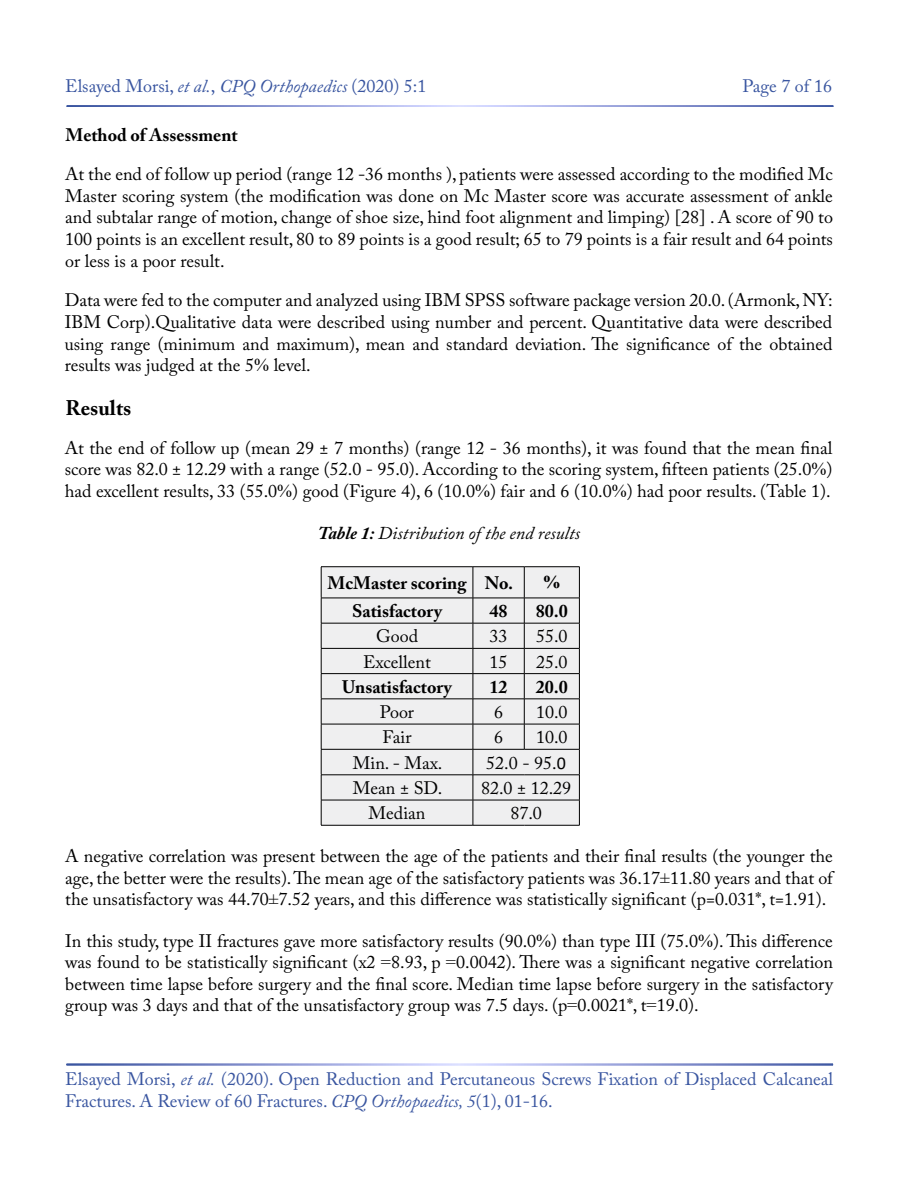
<style>
.page{position:relative;width:900px;height:1200px;background:#fff}
.page>*{position:absolute;margin:0;border:0;box-sizing:border-box;transform-origin:0 0}
.t1{font:700 21px "Adobe Caslon Pro";color:#000}
.t2{font:18px/21.6px "Adobe Caslon Pro";color:#000;text-align:justify}
.t3{font:18px/21.6px "Adobe Caslon Pro";color:#3955a0}
.t4{font:700 18px "Adobe Caslon Pro";color:#000}
.t5{font:italic 18px "Adobe Caslon Pro";color:#000}
.t6{font:700 18px "Times New Roman";color:#000}
.s1{font-style:italic}
.s2{font-family:"Times New Roman"}
.s3{font-weight:700}
.s4{font-family:"Calibri"}
</style>
<div class="page">
<svg style="left:322px;top:567px;width:257px;height:258px;fill:#efeff0"></svg>
<hr style="left:321px;top:566px;width:152px;height:1px;background:#000">
<hr style="left:321px;top:567px;width:1px;height:31px;background:#000">
<hr style="left:473px;top:566px;width:51px;height:1px;background:#000">
<hr style="left:473px;top:567px;width:1px;height:31px;background:#000">
<hr style="left:524px;top:566px;width:56px;height:1px;background:#000">
<hr style="left:524px;top:567px;width:1px;height:31px;background:#000">
<hr style="left:579px;top:567px;width:1px;height:31px;background:#000">
<hr style="left:321px;top:598px;width:152px;height:1px;background:#000">
<hr style="left:473px;top:598px;width:51px;height:1px;background:#000">
<hr style="left:524px;top:598px;width:56px;height:1px;background:#000">
<hr style="left:321px;top:623px;width:152px;height:1px;background:#000">
<hr style="left:473px;top:623px;width:51px;height:1px;background:#000">
<hr style="left:524px;top:623px;width:56px;height:1px;background:#000">
<hr style="left:321px;top:648px;width:152px;height:1px;background:#000">
<hr style="left:473px;top:648px;width:51px;height:1px;background:#000">
<hr style="left:524px;top:648px;width:56px;height:1px;background:#000">
<hr style="left:321px;top:673px;width:152px;height:1px;background:#000">
<hr style="left:473px;top:673px;width:51px;height:1px;background:#000">
<hr style="left:524px;top:673px;width:56px;height:1px;background:#000">
<hr style="left:321px;top:699px;width:152px;height:1px;background:#000">
<hr style="left:473px;top:699px;width:51px;height:1px;background:#000">
<hr style="left:524px;top:699px;width:56px;height:1px;background:#000">
<hr style="left:321px;top:724px;width:152px;height:1px;background:#000">
<hr style="left:473px;top:724px;width:51px;height:1px;background:#000">
<hr style="left:524px;top:724px;width:56px;height:1px;background:#000">
<svg style="left:524px;top:598px;width:1px;height:151px"></svg>
<hr style="left:321px;top:749px;width:152px;height:1px;background:#000">
<hr style="left:473px;top:749px;width:51px;height:1px;background:#000">
<hr style="left:524px;top:749px;width:56px;height:1px;background:#000">
<hr style="left:321px;top:775px;width:152px;height:1px;background:#000">
<hr style="left:473px;top:775px;width:51px;height:1px;background:#000">
<hr style="left:524px;top:775px;width:56px;height:1px;background:#000">
<hr style="left:321px;top:800px;width:152px;height:1px;background:#000">
<svg style="left:321px;top:598px;width:1px;height:227px"></svg>
<hr style="left:473px;top:800px;width:51px;height:1px;background:#000">
<svg style="left:473px;top:598px;width:1px;height:227px"></svg>
<hr style="left:524px;top:800px;width:56px;height:1px;background:#000">
<svg style="left:579px;top:598px;width:1px;height:227px"></svg>
<hr style="left:321px;top:825px;width:152px;height:1px;background:#000">
<hr style="left:473px;top:825px;width:51px;height:1px;background:#000">
<hr style="left:524px;top:825px;width:56px;height:1px;background:#000">
<p class="t3" style="left:65px;top:75px;width:363px">Elsayed Morsi, <span class="s1">et al.</span>, <span class="s1">CPQ Orthopaedics</span> (2020) 5:1</p>
<p class="t3" style="left:742px;top:75px;width:91px">Page 7 of 16</p>
<p class="t4" style="left:66px;top:125px;width:174px">Method of Assessment</p>
<p class="t2" style="left:65px;top:163px;width:769px">At the end of follow up period (range 12 -36 months ), patients were assessed according to the modified Mc Master scoring system (the modification was done on Mc Master score was accurate assessment of ankle and subtalar range of motion, change of shoe size, hind foot alignment and limping) [28] . A score of 90 to 100 points is an excellent result, 80 to 89 points is a good result; 65 to 79 points is a fair result and 64 points or less is a poor result.</p>
<p class="t2" style="left:65px;top:289px;width:770px">Data were fed to the computer and analyzed using IBM SPSS software package version 20.0. (Armonk, NY:<br>IBM Corp).Qualitative data were described using number and percent. Quantitative data were described using range (minimum and maximum), mean and standard deviation. The significance of the obtained results was judged at the 5<span class="s2">%</span> level.</p>
<p class="t1" style="left:65px;top:396px;width:67px">Results</p>
<p class="t2" style="left:65px;top:437px;width:769px">At the end of follow up (mean 29 ± 7 months) (range 12 - 36 months), it was found that the mean final score was 82.0 ± 12.29 with a range (52.0 - 95.0). According to the scoring system, fifteen patients (25.0<span class="s2">%</span>) had excellent results, 33 (55.0<span class="s2">%</span>) good (Figure 4), 6 (10.0<span class="s2">%</span>) fair and 6 (10.0<span class="s2">%</span>) had poor results. (Table 1).</p>
<p class="t5" style="left:318px;top:522px;width:264px"><span class="s3">Table 1:</span> Distribution of the end results</p>
<p class="t4" style="left:328px;top:572px;width:187px">McMaster scoring No.</p>
<p class="t6" style="left:543px;top:569px;width:19px">%</p>
<p class="t4" style="left:352px;top:600px;width:91px">Satisfactory</p>
<p class="t4" style="left:490px;top:600px;width:19px">48</p>
<p class="t4" style="left:536px;top:600px;width:34px">80.0</p>
<p class="t2" style="left:376px;top:625px;width:44px">Good</p>
<p class="t2" style="left:490px;top:625px;width:19px">33</p>
<p class="t2" style="left:536px;top:625px;width:33px">55.0</p>
<p class="t2" style="left:363px;top:651px;width:69px">Excellent</p>
<p class="t2" style="left:490px;top:651px;width:19px">15</p>
<p class="t2" style="left:536px;top:651px;width:33px">25.0</p>
<p class="t4" style="left:342px;top:676px;width:111px">Unsatisfactory</p>
<p class="t4" style="left:490px;top:676px;width:19px">12</p>
<p class="t4" style="left:536px;top:676px;width:34px">20.0</p>
<p class="t2" style="left:380px;top:701px;width:36px">Poor</p>
<p class="t2" style="left:494px;top:701px;width:10px">6</p>
<p class="t2" style="left:536px;top:701px;width:33px">10.0</p>
<p class="t2" style="left:383px;top:726px;width:30px">Fair</p>
<p class="t2" style="left:494px;top:726px;width:10px">6</p>
<p class="t2" style="left:536px;top:726px;width:33px">10.0</p>
<p class="t2" style="left:353px;top:752px;width:91px">Min. - Max.</p>
<p class="t2" style="left:486px;top:752px;width:81px">52.0 - 95.<span class="s4">0</span></p>
<p class="t2" style="left:353px;top:777px;width:91px">Mean ± SD.</p>
<p class="t2" style="left:481px;top:777px;width:92px">82.0 ± 12.29</p>
<p class="t2" style="left:369px;top:802px;width:58px">Median</p>
<p class="t2" style="left:510px;top:802px;width:33px">87.0</p>
<p class="t2" style="left:65px;top:845px;width:769px">A negative correlation was present between the age of the patients and their final results (the younger the age, the better were the results). The mean age of the satisfactory patients was 36.17<span class="s2">±</span>11.80 years and that of the unsatisfactory was 44.70<span class="s2">±</span>7.52 years, and this difference was statistically significant (p=0.031*, t=1.91).</p>
<p class="t2" style="left:65px;top:930px;width:769px">In this study, type II fractures gave more satisfactory results (90.0<span class="s2">%</span>) than type III (75.0<span class="s2">%</span>). This difference was found to be statistically significant (x2 <span class="s2">=</span>8.93, p <span class="s2">=</span>0.0042). There was a significant negative correlation between time lapse before surgery and the final score. Median time lapse before surgery in the satisfactory group was 3 days and that of the unsatisfactory group was 7.5 days. (p<span class="s2">=</span>0.0021*, t<span class="s2">=</span>19.0).</p>
<p class="t3" style="left:65px;top:1068px;width:769px">Elsayed Morsi, <span class="s1">et al.</span> (2020). Open Reduction and Percutaneous Screws Fixation of Displaced Calcaneal<br>Fractures. A Review of 60 Fractures. <span class="s1">CPQ Orthopaedics, 5</span>(1), 01-16.</p>
</div>
